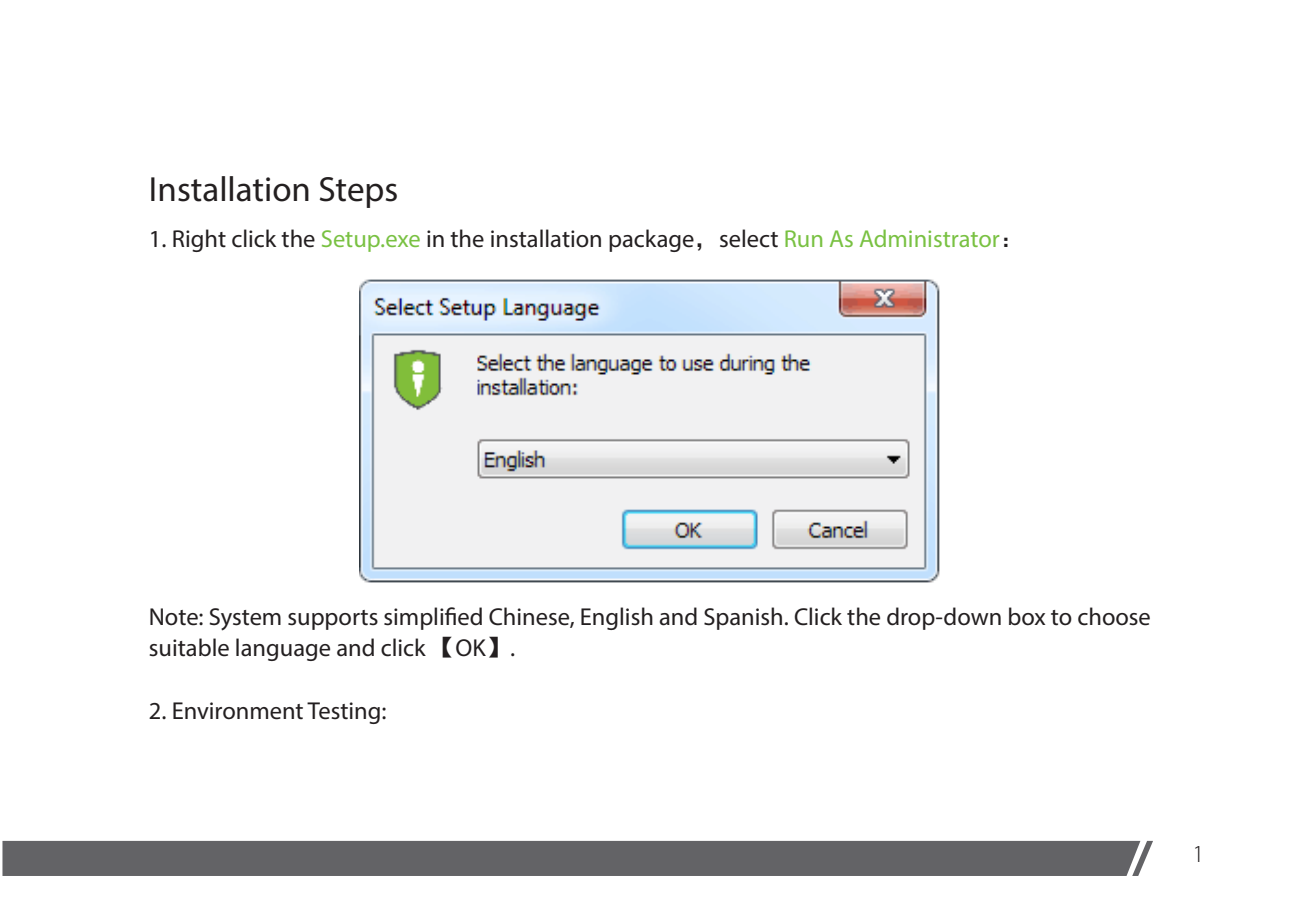
<style>
.page{position:relative;width:1300px;height:903px;background:#fff}
.page>*{position:absolute;margin:0;border:0;box-sizing:border-box;transform-origin:0 0}
.标题_1{font:35px "Myriad Pro";color:#231f20}
.正文{font:24.5px/31.5px "Myriad Pro";color:#231f20}
.t1{font:300 24.5px "Myriad Pro";color:#231f20}
.s1{color:#79c142}
.s2{font-family:"Sim Hei"}
</style>
<div class="page">
<div style="left:2px;top:841px;width:1151px;height:35px;background:#636366"></div>
<img style="left:359px;top:279px;width:581px;height:304px">
<p class="标题_1" style="left:149px;top:167px;width:251px">Installation Steps</p>
<p class="正文" style="left:149px;top:222px;width:877px">1. Right click the <span class="s1">Setup.exe</span> in the installation package<span class="s2">，</span>select <span class="s1">Run As Administrator</span><span class="s2">：</span></p>
<p class="正文" style="left:149px;top:600px;width:1003px">Note: System supports simplified Chinese, English and Spanish. Click the drop-down box to choose suitable language and click <span class="s2">【</span>OK<span class="s2">】</span>.</p>
<p class="正文" style="left:149px;top:695px;width:239px">2. Environment Testing:</p>
<p class="t1" style="left:1192px;top:840px;width:13px">1</p>
</div>
